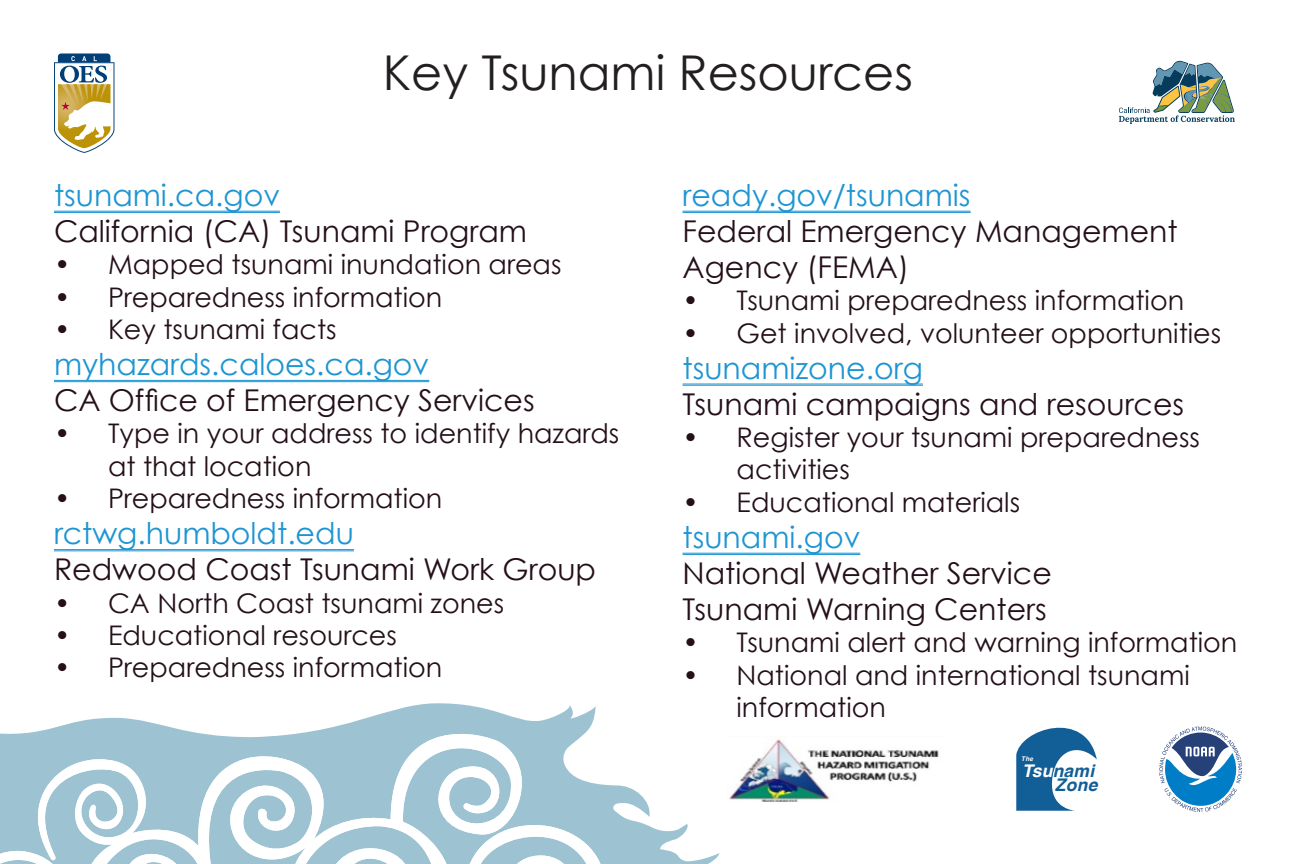
<style>
.page{position:relative;width:1296px;height:864px;background:#fff}
.page>*{position:absolute;margin:0;border:0;box-sizing:border-box;transform-origin:0 0}
.t1{font:48px "Century Gothic";color:#231f20}
.Link_Explainer{font:30px/36px "Century Gothic";color:#240f1a}
.Links{font:30px "Century Gothic";color:#1d95d3}
.Link_Explainer-2{font:30px "Century Gothic";color:#1d95d3}
.t2{font:27px/32.4px "Century Gothic";color:#240f1a}
.t3{font:italic 700 17.4px "Helvetica";letter-spacing:.015em;color:#125e97}
.t4{font:italic 700 6.3px "Helvetica";color:#fff}
.s1{color:#fff}
</style>
<div class="page">
<hr style="left:54px;top:211px;width:226px;height:1px;background:#1d95d3">
<hr style="left:54px;top:212px;width:226px;height:1px;background:#1d95d3">
<hr style="left:54px;top:380px;width:375px;height:1px;background:#1d95d3">
<hr style="left:54px;top:381px;width:375px;height:1px;background:#1d95d3">
<hr style="left:54px;top:549px;width:300px;height:1px;background:#1d95d3">
<hr style="left:54px;top:550px;width:300px;height:1px;background:#1d95d3">
<hr style="left:683px;top:211px;width:288px;height:1px;background:#1d95d3">
<hr style="left:683px;top:212px;width:288px;height:1px;background:#1d95d3">
<hr style="left:683px;top:383px;width:240px;height:2px;background:#1d95d3">
<hr style="left:683px;top:385px;width:240px;height:1px;background:#1d95d3">
<hr style="left:683px;top:553px;width:177px;height:1px;background:#1d95d3">
<hr style="left:683px;top:554px;width:177px;height:1px;background:#1d95d3">
<svg style="left:54px;top:53px;width:60px;height:100px"></svg>
<svg style="left:1119px;top:60px;width:116px;height:64px"></svg>
<svg style="left:0;top:703px;width:719px;height:161px"></svg>
<svg style="left:18px;top:722px;width:524px;height:142px;fill:#9dc3d3"></svg>
<svg style="left:465px;top:803px;width:140px;height:61px"></svg>
<svg style="left:0;top:849px;width:65px;height:15px"></svg>
<svg style="left:98px;top:765px;width:338px;height:99px"></svg>
<svg style="left:1016px;top:728px;width:81px;height:83px"></svg>
<img style="left:729px;top:739px;width:210px;height:63px">
<svg style="left:1159px;top:727px;width:83px;height:85px"></svg>
<p class="t1" style="left:383px;top:43px;width:532px">Key Tsunami Resources</p>
<p class="Links" style="left:54px;top:177px;width:227px">tsunami.ca.gov</p>
<p class="Link_Explainer" style="left:54px;top:213px;width:475px">California (CA) Tsunami Program</p>
<p class="t2" style="left:54px;top:248px;width:509px">• Mapped tsunami inundation areas</p>
<p class="t2" style="left:54px;top:280px;width:390px">• Preparedness information</p>
<p class="t2" style="left:54px;top:313px;width:284px">• Key tsunami facts</p>
<p class="Links" style="left:54px;top:346px;width:377px">myhazards.caloes.ca.gov</p>
<p class="Link_Explainer" style="left:54px;top:382px;width:482px">CA Office of Emergency Services</p>
<p class="t2" style="left:108px;top:417px;width:513px;text-indent:-54px">• Type in your address to identify hazards at that location</p>
<p class="t2" style="left:54px;top:482px;width:390px">• Preparedness information</p>
<p class="Link_Explainer-2" style="left:54px;top:515px;width:301px">rctwg.humboldt.edu</p>
<p class="Link_Explainer" style="left:54px;top:551px;width:544px">Redwood Coast Tsunami Work Group</p>
<p class="t2" style="left:54px;top:586px;width:452px">• CA North Coast tsunami zones</p>
<p class="t2" style="left:54px;top:619px;width:344px">• Educational resources</p>
<p class="t2" style="left:54px;top:651px;width:390px">• Preparedness information</p>
<p class="Links" style="left:683px;top:177px;width:290px">ready.gov/tsunamis</p>
<p class="Link_Explainer" style="left:683px;top:213px;width:497px">Federal Emergency Management<br>Agency (FEMA)</p>
<p class="t2" style="left:683px;top:284px;width:503px">• Tsunami preparedness information</p>
<p class="t2" style="left:683px;top:316px;width:540px">• Get involved, volunteer opportunities</p>
<p class="Links" style="left:683px;top:349px;width:242px">tsunamizone.org</p>
<p class="Link_Explainer" style="left:683px;top:385px;width:503px">Tsunami campaigns and resources</p>
<p class="t2" style="left:737px;top:421px;width:465px;text-indent:-54px">• Register your tsunami preparedness activities</p>
<p class="t2" style="left:683px;top:485px;width:339px">• Educational materials</p>
<p class="Links" style="left:683px;top:519px;width:179px">tsunami.gov</p>
<p class="Link_Explainer" style="left:683px;top:555px;width:371px">National Weather Service</p>
<p class="Link_Explainer" style="left:683px;top:591px;width:366px">Tsunami Warning Centers</p>
<p class="t2" style="left:683px;top:626px;width:556px">• Tsunami alert and warning information</p>
<p class="t2" style="left:737px;top:658px;width:455px;text-indent:-54px">• National and international tsunami information</p>
<p class="t4" style="left:1021px;top:754px;width:13px">The</p>
<p class="t3" style="left:1055px;top:770px;width:44px">Zone</p>
<p class="t3" style="left:1022px;top:756px;width:74px"><span class="s1">Tsu</span>nami</p>
</div>
